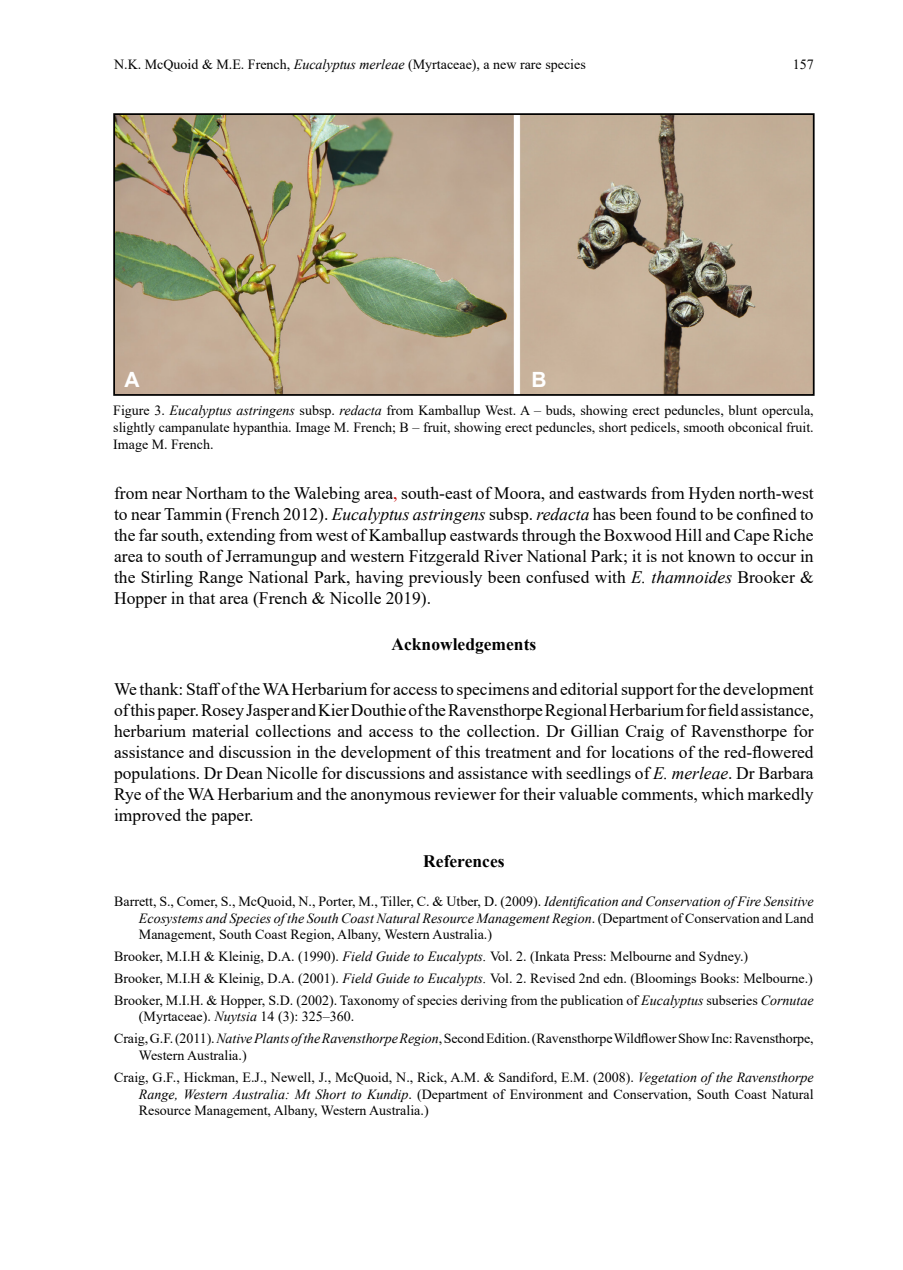
<style>
.page{position:relative;width:903px;height:1270px;background:#fff}
.page>*{position:absolute;margin:0;border:0;box-sizing:border-box;transform-origin:0 0}
.t1{font:700 21px "Arial";color:#fff}
.nBody{font:17.5px/21px "Times New Roman";color:#000;text-align:justify}
.nHeading{font:700 17.5px "Times New Roman";color:#000}
.nReferences{font:14px/16.8px "Times New Roman";color:#000;text-align:justify}
.nFigureCaption{font:14px/16.8px "Times New Roman";color:#000;text-align:justify}
.s1{font-style:italic}
.s2{color:#c00000}
</style>
<div class="page">
<img style="left:116px;top:116px;width:695px;height:277px">
<div style="left:113px;top:113px;width:701px;height:283px;border:2px solid #000"></div>
<p class="nReferences" style="left:114px;top:56px;width:473px">N.K. McQuoid &amp; M.E. French, <span class="s1">Eucalyptus merleae</span> (Myrtaceae), a new rare species</p>
<p class="nReferences" style="left:793px;top:56px;width:22px">157</p>
<p class="t1" style="left:125px;top:365px;width:17px">A</p>
<p class="t1" style="left:531px;top:365px;width:17px">B</p>
<p class="nFigureCaption" style="left:113px;top:402px;width:702px">Figure 3. <span class="s1">Eucalyptus astringens</span> subsp. <span class="s1">redacta</span> from Kamballup West. A – buds, showing erect peduncles, blunt opercula, slightly campanulate hypanthia. Image M. French; B – fruit, showing erect peduncles, short pedicels, smooth obconical fruit.<br>Image M. French.</p>
<p class="nBody" style="left:114px;top:482px;width:701px">from near Northam to the Walebing area<span class="s2">,</span> south-east of Moora, and eastwards from Hyden north-west to near Tammin (French 2012). <span class="s1">Eucalyptus astringens</span> subsp. <span class="s1">redacta</span> has been found to be confined to the far south, extending from west of Kamballup eastwards through the Boxwood Hill and Cape Riche area to south of Jerramungup and western Fitzgerald River National Park; it is not known to occur in the Stirling Range National Park, having previously been confused with <span class="s1">E. thamnoides</span> Brooker &amp; Hopper in that area (French &amp; Nicolle 2019).</p>
<p class="nHeading" style="left:391px;top:631px;width:146px">Acknowledgements</p>
<p class="nBody" style="left:114px;top:678px;width:701px">We thank: Staff of the WA Herbarium for access to specimens and editorial support for the development of this paper. Rosey Jasper and Kier Douthie of the Ravensthorpe Regional Herbarium for field assistance, herbarium material collections and access to the collection. Dr Gillian Craig of Ravensthorpe for assistance and discussion in the development of this treatment and for locations of the red-flowered populations. Dr Dean Nicolle for discussions and assistance with seedlings of <span class="s1">E. merleae</span>. Dr Barbara Rye of the WA Herbarium and the anonymous reviewer for their valuable comments, which markedly improved the paper.</p>
<p class="nHeading" style="left:423px;top:849px;width:83px">References</p>
<p class="nReferences" style="left:139px;top:892px;width:676px;text-indent:-25px">Barrett, S., Comer, S., McQuoid, N., Porter, M., Tiller, C. &amp; Utber, D. (2009). <span class="s1">Identification and Conservation of Fire Sensitive Ecosystems and Species of the South Coast Natural Resource Management Region</span>. (Department of Conservation and Land Management, South Coast Region, Albany, Western Australia.)</p>
<p class="nReferences" style="left:114px;top:948px;width:635px">Brooker, M.I.H &amp; Kleinig, D.A. (1990). <span class="s1">Field Guide to Eucalypts.</span> Vol. 2. (Inkata Press: Melbourne and Sydney.)</p>
<p class="nReferences" style="left:114px;top:969px;width:700px">Brooker, M.I.H &amp; Kleinig, D.A. (2001). <span class="s1">Field Guide to Eucalypts.</span> Vol. 2. Revised 2nd edn. (Bloomings Books: Melbourne.)</p>
<p class="nReferences" style="left:139px;top:991px;width:676px;text-indent:-25px">Brooker, M.I.H. &amp; Hopper, S.D. (2002). Taxonomy of species deriving from the publication of <span class="s1">Eucalyptus</span> subseries <span class="s1">Cornutae </span>(Myrtaceae). <span class="s1">Nuytsia</span> 14 (3): 325–360.</p>
<p class="nReferences" style="left:139px;top:1030px;width:676px;text-indent:-25px">Craig, G.F. (2011). <span class="s1">Native Plants of the Ravensthorpe Region</span>, Second Edition. (Ravensthorpe Wildflower Show Inc: Ravensthorpe,<br>Western Australia.)</p>
<p class="nReferences" style="left:139px;top:1068px;width:676px;text-indent:-25px">Craig, G.F., Hickman, E.J., Newell, J., McQuoid, N., Rick, A.M. &amp; Sandiford, E.M. (2008). <span class="s1">Vegetation of the Ravensthorpe Range, Western Australia: Mt Short to Kundip</span>. (Department of Environment and Conservation, South Coast Natural Resource Management, Albany, Western Australia.)</p>
</div>
